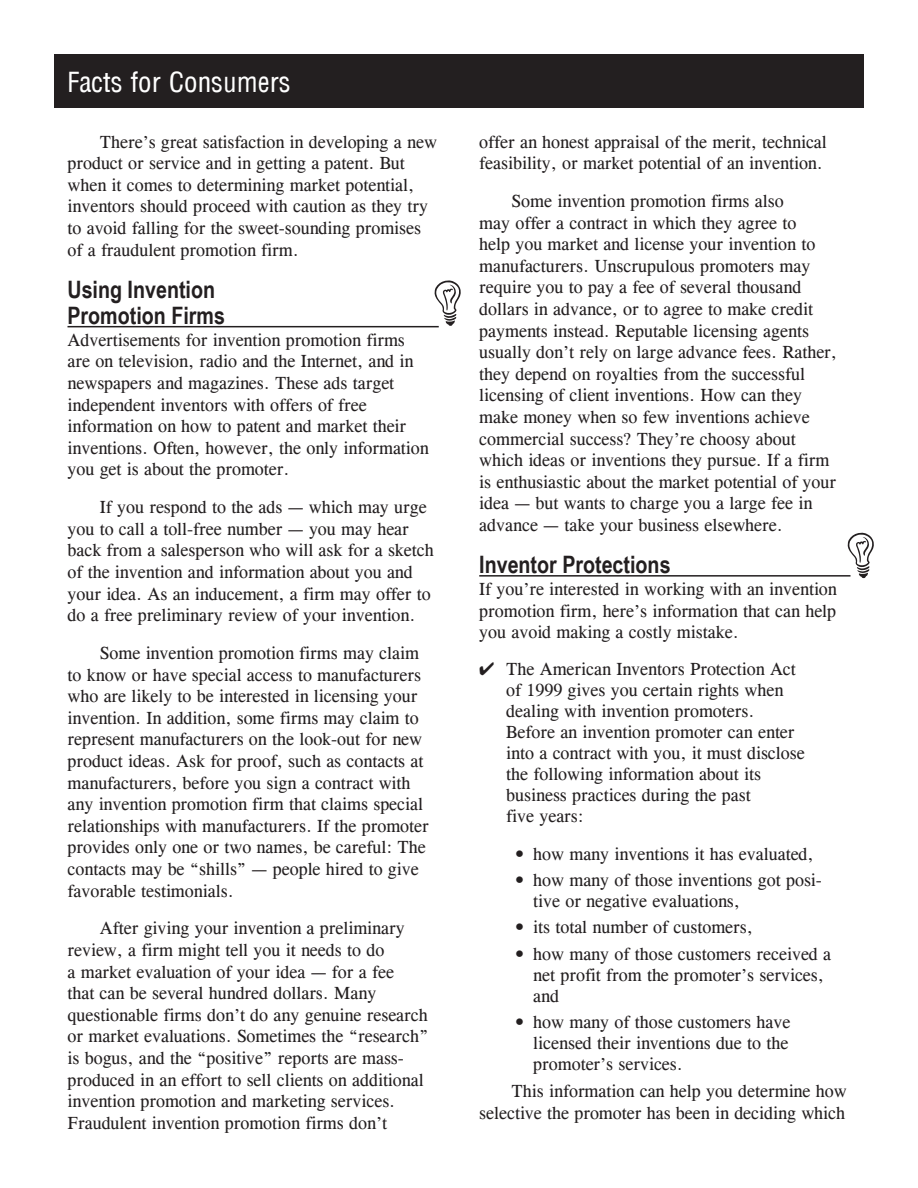
<style>
.page{position:relative;width:918px;height:1188px;background:#fff}
.page>*{position:absolute;margin:0;border:0;box-sizing:border-box;transform-origin:0 0}
.Page_Header{font:condensed 27px "Arena";color:#fff}
.AHead{font:700 24px/26.2px "Arial Narrow";color:#231f20}
.Body_Text{font:18px/21.6px "CG Times";color:#231f20}
.Bullet{font:18px/21px "CG Times";color:#231f20}
.Bullet-2{font:18px/21px "CG Times";color:#231f20}
</style>
<div class="page">
<div style="left:55px;top:55px;width:808px;height:52px;background:#231f20"></div>
<div style="left:54px;top:54px;width:810px;height:54px;border:2px solid #231f20"></div>
<hr style="left:68px;top:326px;width:371px;height:1px;background:#231f20">
<hr style="left:479px;top:575px;width:371px;height:2px;background:#231f20">
<svg style="left:434px;top:280px;width:27px;height:46px"></svg>
<svg style="left:848px;top:532px;width:26px;height:46px"></svg>
<p class="Page_Header" style="left:68px;top:70px;width:225px">Facts for Consumers</p>
<p class="Body_Text" style="left:68px;top:131px;width:371px;text-indent:32px">There’s great satisfaction in developing a new product or service and in getting a patent. But when it comes to determining market potential, inventors should proceed with caution as they try to avoid falling for the sweet-sounding promises of a fraudulent promotion firm.</p>
<p class="AHead" style="left:68px;top:275px;width:159px">Using Invention<br>Promotion Firms</p>
<p class="Body_Text" style="left:68px;top:329px;width:363px">Advertisements for invention promotion firms are on television, radio and the Internet, and in newspapers and magazines. These ads target independent inventors with offers of free information on how to patent and market their inventions. Often, however, the only information you get is about the promoter.</p>
<p class="Body_Text" style="left:68px;top:496px;width:368px;text-indent:32px">If you respond to the ads — which may urge you to call a toll-free number — you may hear back from a salesperson who will ask for a sketch of the invention and information about you and your idea. As an inducement, a firm may offer to do a free preliminary review of your invention.</p>
<p class="Body_Text" style="left:68px;top:642px;width:363px;text-indent:32px">Some invention promotion firms may claim to know or have special access to manufacturers who are likely to be interested in licensing your invention. In addition, some firms may claim to represent manufacturers on the look-out for new product ideas. Ask for proof, such as contacts at manufacturers, before you sign a contract with any invention promotion firm that claims special relationships with manufacturers. If the promoter provides only one or two names, be careful: The contacts may be “shills” — people hired to give favorable testimonials.</p>
<p class="Body_Text" style="left:68px;top:918px;width:362px;text-indent:32px">After giving your invention a preliminary review, a firm might tell you it needs to do<br>a market evaluation of your idea — for a fee<br>that can be several hundred dollars. Many questionable firms don’t do any genuine research or market evaluations. Sometimes the “research” is bogus, and the “positive” reports are mass&shy;produced in an effort to sell clients on additional invention promotion and marketing services.<br>Fraudulent invention promotion firms don’t</p>
<p class="Body_Text" style="left:479px;top:131px;width:349px">offer an honest appraisal of the merit, technical feasibility, or market potential of an invention.</p>
<p class="Body_Text" style="left:479px;top:190px;width:359px;text-indent:32px">Some invention promotion firms also<br>may offer a contract in which they agree to<br>help you market and license your invention to manufacturers. Unscrupulous promoters may require you to pay a fee of several thousand dollars in advance, or to agree to make credit payments instead. Reputable licensing agents usually don’t rely on large advance fees. Rather, they depend on royalties from the successful licensing of client inventions. How can they make money when so few inventions achieve commercial success? They’re choosy about which ideas or inventions they pursue. If a firm is enthusiastic about the market potential of your idea — but wants to charge you a large fee in advance — take your business elsewhere.</p>
<p class="AHead" style="left:479px;top:551px;width:193px">Inventor Protections</p>
<p class="Body_Text" style="left:479px;top:578px;width:359px;text-align:justify">If you’re interested in working with an invention promotion firm, here’s information that can help you avoid making a costly mistake.</p>
<p class="Bullet-2" style="left:506px;top:659px;width:300px;text-indent:-27px">✔ The American Inventors Protection Act of 1999 gives you certain rights when dealing with invention promoters.<br>Before an invention promoter can enter into a contract with you, it must disclose the following information about its business practices during the past<br>five years:</p>
<p class="Bullet" style="left:515px;top:843px;width:300px">• how many inventions it has evaluated,</p>
<p class="Bullet" style="left:533px;top:869px;width:290px;text-indent:-18px">• how many of those inventions got posi&shy;tive or negative evaluations,</p>
<p class="Bullet" style="left:515px;top:917px;width:239px">• its total number of customers,</p>
<p class="Bullet" style="left:533px;top:943px;width:299px;text-indent:-18px">• how many of those customers received a net profit from the promoter’s services, and</p>
<p class="Bullet" style="left:533px;top:1012px;width:259px;text-align:justify;text-indent:-18px">• how many of those customers have licensed their inventions due to the promoter’s services.</p>
<p class="Body_Text" style="left:479px;top:1080px;width:369px;text-align:right">This information can help you determine how selective the promoter has been in deciding which</p>
</div>
